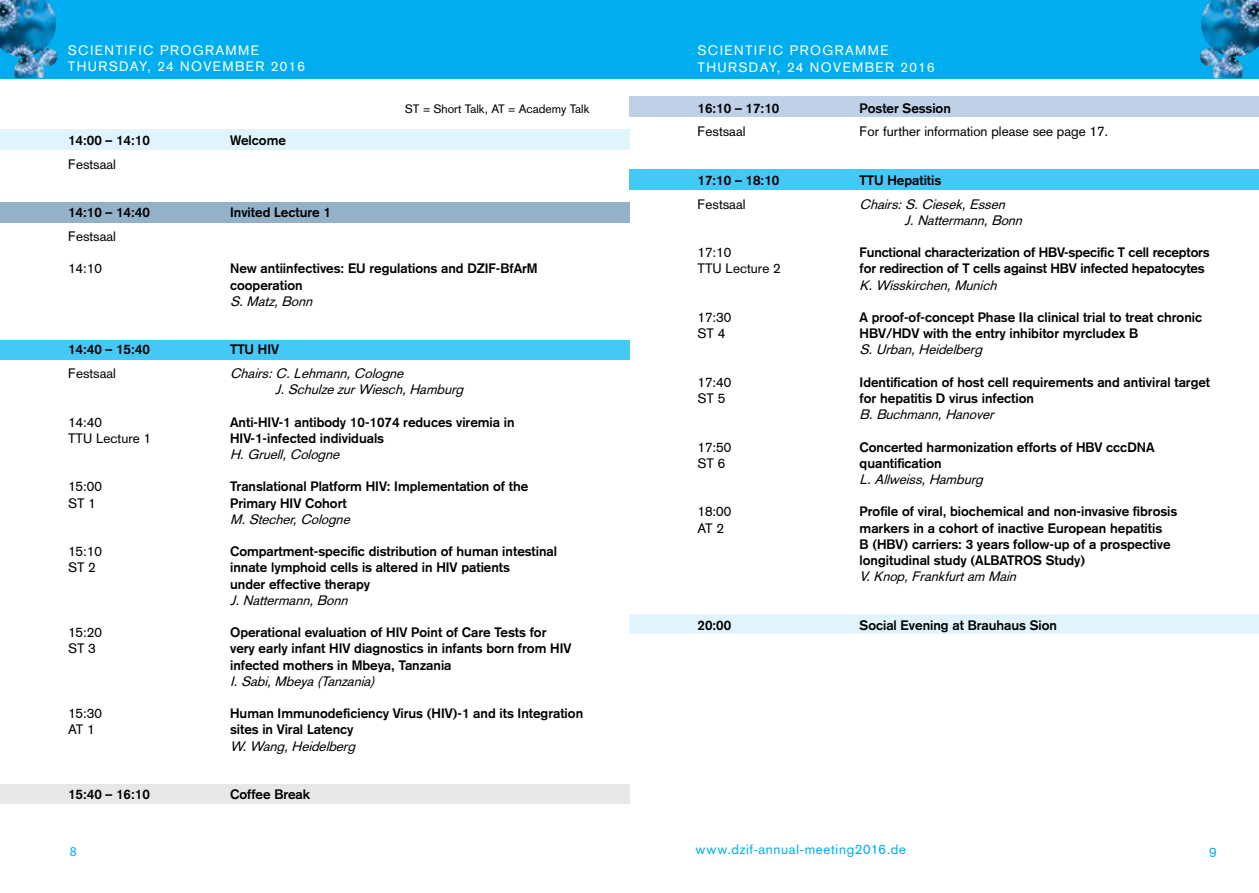
<style>
.page{position:relative;width:1259px;height:893px;background:#fff}
.page>*{position:absolute;margin:0;border:0;box-sizing:border-box;transform-origin:0 0}
.t1{font:700 13.5px/16.2px "Akzidenz Grotesk";color:#000}
.t2{font:italic 13.5px/16.2px "Akzidenz Grotesk";color:#000}
.t3{font:13.5px "Akzidenz Grotesk";color:#000}
.t4{font:13.5px/16.5px "Akzidenz Grotesk";letter-spacing:.1em;color:#fff}
.t5{font:13.5px "Akzidenz Grotesk";letter-spacing:.05em;color:#00aeef}
.t6{font:13.5px "Myriad Pro";color:#00aeef}
.t7{font:12px "Akzidenz Grotesk";color:#000}
</style>
<div class="page">
<div style="left:0;top:0;width:629px;height:78px;background:#00aeef"></div>
<img style="left:0;top:0;width:57px;height:78px">
<div style="left:627px;top:0;width:632px;height:78px;background:#00aeef"></div>
<img style="left:1200px;top:0;width:59px;height:78px">
<div style="left:629px;top:97px;width:630px;height:20px;background:#bfd0e7"></div>
<div style="left:0;top:129px;width:629px;height:21px;background:#e1f4fd"></div>
<div style="left:629px;top:614px;width:630px;height:20px;background:#e1f4fd"></div>
<div style="left:629px;top:169px;width:630px;height:20px;background:#44c8f5"></div>
<div style="left:0;top:784px;width:629px;height:20px;background:#e6e7e8"></div>
<div style="left:0;top:202px;width:629px;height:21px;background:#93b1c8"></div>
<div style="left:0;top:340px;width:629px;height:19px;background:#44c8f5"></div>
<p class="t4" style="left:68px;top:42px;width:238px">SCIENTIFIC PROGRAMME<br>THURSDAY, 24 NOVEMBER 2016</p>
<p class="t7" style="left:405px;top:101px;width:186px">ST = Short Talk, AT = Academy Talk</p>
<p class="t1" style="left:68px;top:132px;width:83px">14:00 – 14:10</p>
<p class="t1" style="left:230px;top:132px;width:57px">Welcome</p>
<p class="t3" style="left:68px;top:156px;width:50px">Festsaal</p>
<p class="t1" style="left:68px;top:204px;width:83px">14:10 – 14:40</p>
<p class="t1" style="left:230px;top:204px;width:102px">Invited Lecture 1</p>
<p class="t3" style="left:68px;top:228px;width:50px">Festsaal</p>
<p class="t3" style="left:68px;top:261px;width:35px">14:10</p>
<p class="t1" style="left:230px;top:260px;width:309px">New antiinfectives: EU regulations and DZIF-BfArM cooperation</p>
<p class="t2" style="left:230px;top:293px;width:88px">S.Matz,Bonn</p>
<p class="t1" style="left:68px;top:341px;width:83px">14:40 – 15:40</p>
<p class="t1" style="left:230px;top:341px;width:51px">TTU HIV</p>
<p class="t3" style="left:68px;top:365px;width:50px">Festsaal</p>
<p class="t2" style="left:275px;top:365px;width:194px;text-indent:-45px">Chairs:C.Lehmann,Cologne<br>J.SchulzezurWiesch,Hamburg</p>
<p class="t3" style="left:68px;top:414px;width:35px">14:40</p>
<p class="t1" style="left:230px;top:414px;width:286px">Anti-HIV-1 antibody 10-1074 reduces viremia in</p>
<p class="t3" style="left:68px;top:430px;width:85px">TTU Lecture 1</p>
<p class="t1" style="left:230px;top:430px;width:155px">HIV-1-infected individuals</p>
<p class="t2" style="left:230px;top:446px;width:115px">H.Gruell,Cologne</p>
<p class="t3" style="left:68px;top:479px;width:35px">15:00</p>
<p class="t1" style="left:230px;top:478px;width:300px">Translational Platform HIV: Implementation of the</p>
<p class="t3" style="left:68px;top:495px;width:29px">ST 1</p>
<p class="t1" style="left:230px;top:495px;width:118px">Primary HIV Cohort</p>
<p class="t2" style="left:230px;top:511px;width:125px">M.Stecher,Cologne</p>
<p class="t3" style="left:68px;top:544px;width:35px">15:10</p>
<p class="t1" style="left:230px;top:543px;width:328px">Compartment-specific distribution of human intestinal</p>
<p class="t3" style="left:68px;top:560px;width:29px">ST 2</p>
<p class="t1" style="left:230px;top:559px;width:281px">innate lymphoid cells is altered in HIV patients under effective therapy</p>
<p class="t2" style="left:230px;top:592px;width:123px">J.Nattermann,Bonn</p>
<p class="t3" style="left:68px;top:625px;width:35px">15:20</p>
<p class="t1" style="left:230px;top:624px;width:318px">Operational evaluation of HIV Point of Care Tests for</p>
<p class="t3" style="left:68px;top:641px;width:29px">ST 3</p>
<p class="t1" style="left:230px;top:640px;width:343px">very early infant HIV diagnostics in infants born from HIV infected mothers in Mbeya, Tanzania</p>
<p class="t2" style="left:230px;top:673px;width:150px">I.Sabi,Mbeya(Tanzania)</p>
<p class="t3" style="left:68px;top:706px;width:35px">15:30</p>
<p class="t1" style="left:230px;top:705px;width:354px">Human Immunodeficiency Virus (HIV)-1 and its Integration</p>
<p class="t3" style="left:68px;top:722px;width:28px">AT 1</p>
<p class="t1" style="left:230px;top:721px;width:125px">sites in Viral Latency</p>
<p class="t2" style="left:230px;top:738px;width:131px">W.Wang,Heidelberg</p>
<p class="t1" style="left:68px;top:786px;width:83px">15:40 – 16:10</p>
<p class="t1" style="left:230px;top:786px;width:82px">Coffee Break</p>
<p class="t4" style="left:697px;top:42px;width:238px">SCIENTIFIC PROGRAMME<br>THURSDAY, 24 NOVEMBER 2016</p>
<p class="t1" style="left:697px;top:100px;width:83px">16:10 – 17:10</p>
<p class="t1" style="left:859px;top:100px;width:93px">Poster Session</p>
<p class="t3" style="left:697px;top:124px;width:50px">Festsaal</p>
<p class="t3" style="left:859px;top:124px;width:250px">For further information please see page 17.</p>
<p class="t1" style="left:697px;top:172px;width:83px">17:10 – 18:10</p>
<p class="t1" style="left:859px;top:172px;width:83px">TTU Hepatitis</p>
<p class="t3" style="left:697px;top:196px;width:50px">Festsaal</p>
<p class="t2" style="left:904px;top:196px;width:123px;text-indent:-45px">Chairs:S.Ciesek,Essen<br>J.Nattermann,Bonn</p>
<p class="t3" style="left:697px;top:244px;width:35px">17:10</p>
<p class="t1" style="left:859px;top:244px;width:351px">Functional characterization of HBV-specific T cell receptors</p>
<p class="t3" style="left:697px;top:261px;width:85px">TTU Lecture 2</p>
<p class="t1" style="left:859px;top:260px;width:346px">for redirection of T cells against HBV infected hepatocytes</p>
<p class="t2" style="left:859px;top:277px;width:143px">K.Wisskirchen,Munich</p>
<p class="t3" style="left:697px;top:309px;width:35px">17:30</p>
<p class="t1" style="left:859px;top:309px;width:344px">A proof-of-concept Phase IIa clinical trial to treat chronic</p>
<p class="t3" style="left:697px;top:325px;width:29px">ST 4</p>
<p class="t1" style="left:859px;top:325px;width:280px">HBV/HDV with the entry inhibitor myrcludex B</p>
<p class="t2" style="left:859px;top:341px;width:128px">S.Urban,Heidelberg</p>
<p class="t3" style="left:697px;top:374px;width:35px">17:40</p>
<p class="t1" style="left:859px;top:374px;width:352px">Identification of host cell requirements and antiviral target</p>
<p class="t3" style="left:697px;top:390px;width:29px">ST 5</p>
<p class="t1" style="left:859px;top:390px;width:176px">for hepatitis D virus infection</p>
<p class="t2" style="left:859px;top:406px;width:140px">B.Buchmann,Hanover</p>
<p class="t3" style="left:697px;top:439px;width:35px">17:50</p>
<p class="t1" style="left:859px;top:439px;width:296px">Concerted harmonization efforts of HBV cccDNA</p>
<p class="t3" style="left:697px;top:455px;width:29px">ST 6</p>
<p class="t1" style="left:859px;top:455px;width:84px">quantification</p>
<p class="t2" style="left:859px;top:471px;width:129px">L.Allweiss,Hamburg</p>
<p class="t3" style="left:697px;top:504px;width:35px">18:00</p>
<p class="t1" style="left:859px;top:503px;width:319px">Profile of viral, biochemical and non-invasive fibrosis</p>
<p class="t3" style="left:697px;top:520px;width:28px">AT 2</p>
<p class="t1" style="left:859px;top:520px;width:312px">markers in a cohort of inactive European hepatitis<br>B (HBV) carriers: 3 years follow-up of a prospective longitudinal study (ALBATROS Study)</p>
<p class="t2" style="left:859px;top:568px;width:162px">V.Knop,Frankfurtam Main</p>
<p class="t1" style="left:697px;top:617px;width:35px">20:00</p>
<p class="t1" style="left:859px;top:617px;width:199px">Social Evening at Brauhaus Sion</p>
<p class="t6" style="left:70px;top:843px;width:8px">8</p>
<p class="t5" style="left:695px;top:842px;width:212px">www.dzif-annual-meeting2016.de</p>
<p class="t5" style="left:1209px;top:844px;width:9px">9</p>
</div>
